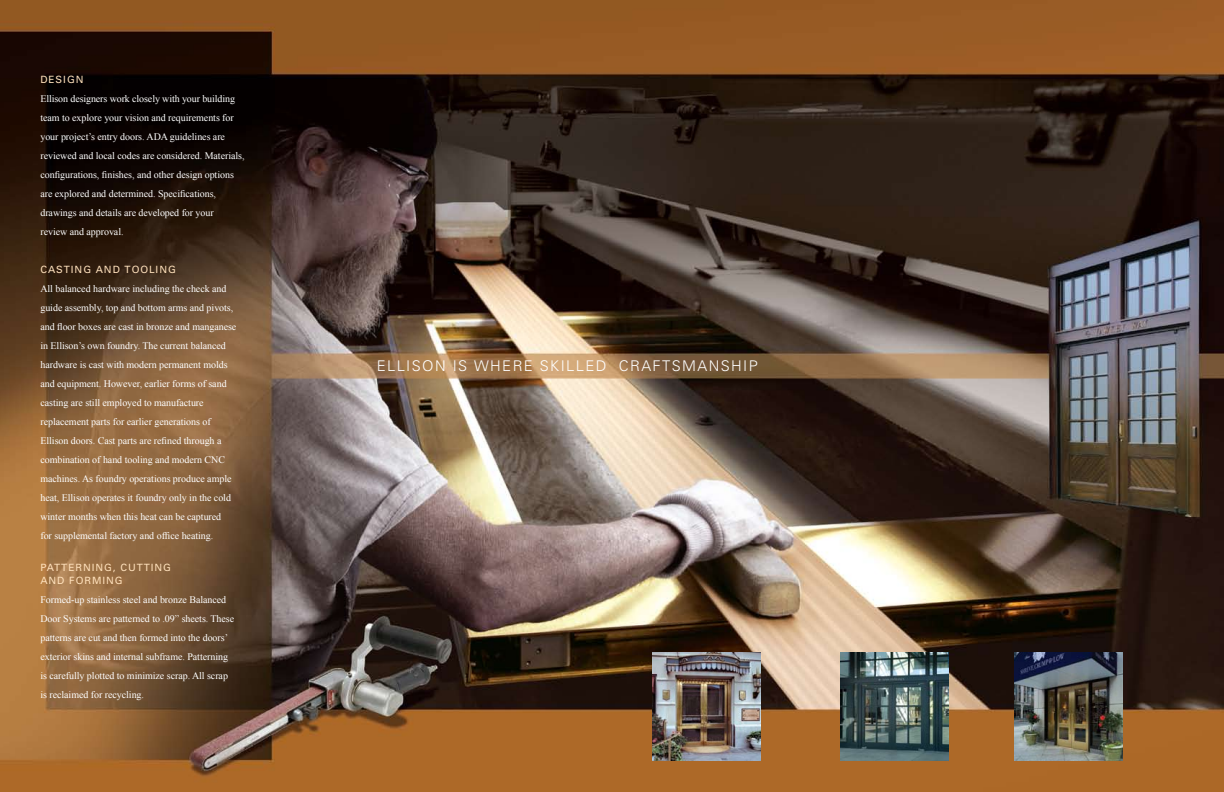
<style>
.page{position:relative;width:1224px;height:792px;background:#fff}
.page>*{position:absolute;margin:0;border:0;box-sizing:border-box;transform-origin:0 0}
.t1{font:300 14.8px "Univers";letter-spacing:.095em;color:#fff}
.t2{font:10px/19px "Times New Roman";letter-spacing:-.005em;color:#fff}
.t3{font:10px/13px "Univers";letter-spacing:.095em;color:#ffe1bc}
</style>
<div class="page">
<img style="left:0;top:0;width:1224px;height:792px">
<img style="left:1014px;top:652px;width:108px;height:108px">
<img style="left:841px;top:652px;width:108px;height:108px">
<img style="left:652px;top:652px;width:108px;height:108px">
<p class="t3" style="left:40px;top:73px;width:45px">DESIG N</p>
<p class="t2" style="left:40px;top:89px;width:206px">Ellison designers work closely with your building team to explore your vision and requirements for your project’s entry doors. ADA guidelines are reviewed and local codes are considered. Materials, configurations, finishes, and other design options are explored and determined. Specifications, drawings and details are developed for your<br>review and approval.</p>
<p class="t3" style="left:40px;top:263px;width:135px">CASTING AND TOOLING</p>
<p class="t2" style="left:40px;top:279px;width:197px">All balanced hardware including the check and guide assembly, top and bottom arms and pivots, and floor boxes are cast in bronze and manganese in Ellison’s own foundry. The current balanced hardware is cast with modern permanent molds and equipment. However, earlier forms of sand casting are still employed to manufacture replacement parts for earlier generations of Ellison doors. Cast parts are refined through a combination of hand tooling and modern CNC machines. As foundry operations produce ample heat, Ellison operates it foundry only in the cold winter months when this heat can be captured<br>for supplemental factory and office heating.</p>
<p class="t3" style="left:40px;top:561px;width:132px">PATTERN ING, CUTTING<br>AND FORMING</p>
<p class="t2" style="left:40px;top:590px;width:195px">Formed-up stainless steel and bronze Balanced Door Systems are patterned to .09” sheets. These patterns are cut and then formed into the doors’ exterior skins and internal subframe. Patterning is carefully plotted to minimize scrap. All scrap is reclaimed for recycling.</p>
<h1 class="t1" style="left:377px;top:357px;width:383px">ELLISON IS WHERE SKI LLED CRAFTSMANSHI P</h1>
</div>
